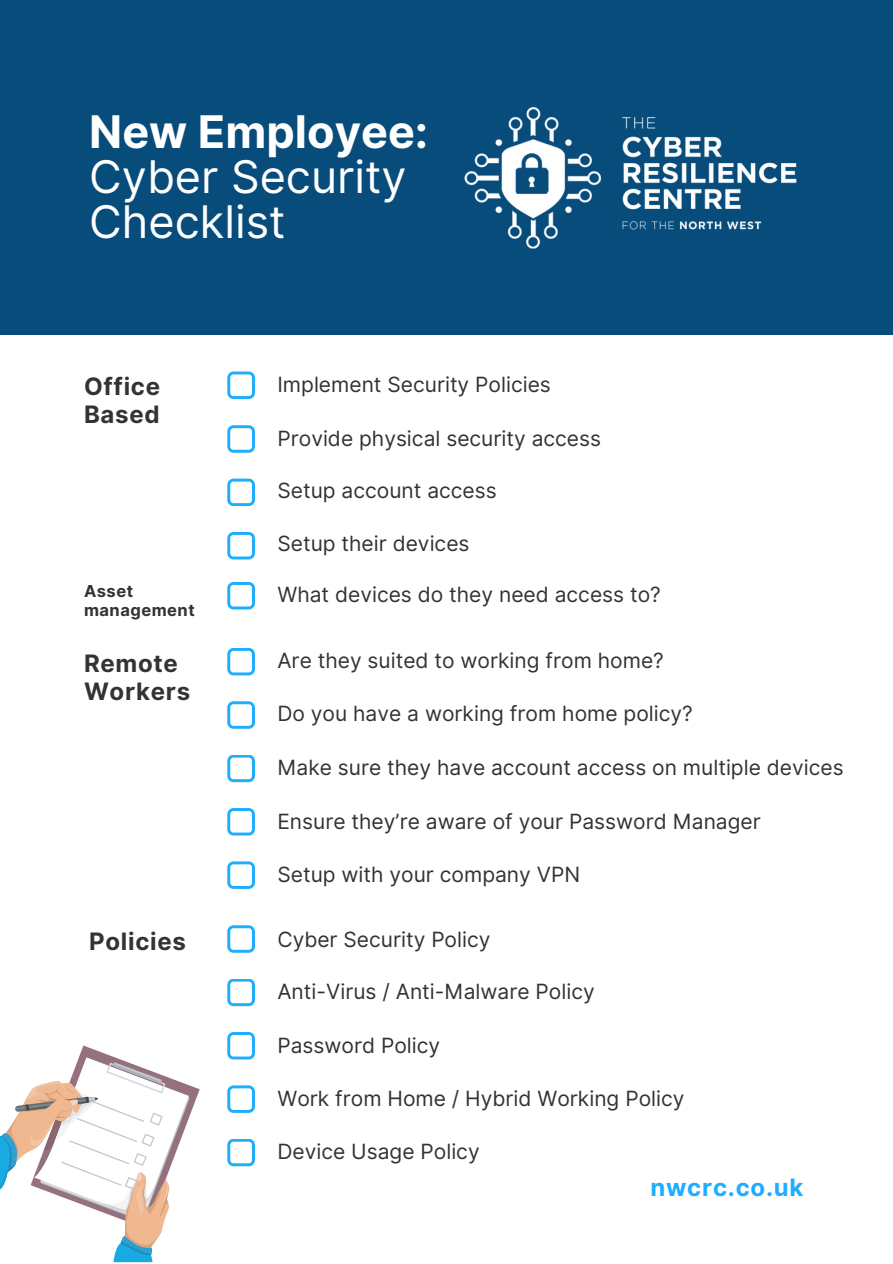
<style>
.page{position:relative;width:893px;height:1264px;background:#fff}
.page>*{position:absolute;margin:0;border:0;box-sizing:border-box;transform-origin:0 0}
.t1{font:45px/45px "Inter";color:#fff}
.t2{font:700 45px "Inter";color:#fff}
.t3{font:700 24px/28px "Inter";letter-spacing:.03em;color:#333}
.t4{font:700 24px "Inter";letter-spacing:.03em;color:#1eadff}
.t5{font:21px "Inter";color:#333}
.t6{font:700 16.5px/19px "Inter";letter-spacing:.03em;color:#333}
</style>
<div class="page">
<div style="left:0;top:0;width:892px;height:335px;background:#074c7b"></div>
<svg style="left:227px;top:371px;width:28px;height:28px"></svg>
<svg style="left:227px;top:425px;width:28px;height:28px"></svg>
<svg style="left:227px;top:478px;width:28px;height:28px"></svg>
<img style="left:464px;top:107px;width:333px;height:142px">
<svg style="left:227px;top:532px;width:28px;height:27px"></svg>
<svg style="left:227px;top:582px;width:28px;height:27px"></svg>
<svg style="left:227px;top:648px;width:28px;height:27px"></svg>
<svg style="left:227px;top:701px;width:28px;height:27px"></svg>
<svg style="left:227px;top:755px;width:28px;height:27px"></svg>
<svg style="left:227px;top:808px;width:28px;height:27px"></svg>
<svg style="left:227px;top:861px;width:28px;height:27px"></svg>
<svg style="left:227px;top:925px;width:28px;height:27px"></svg>
<svg style="left:227px;top:979px;width:28px;height:27px"></svg>
<svg style="left:227px;top:1032px;width:28px;height:27px"></svg>
<svg style="left:227px;top:1085px;width:28px;height:27px"></svg>
<svg style="left:0;top:1045px;width:200px;height:217px"></svg>
<svg style="left:227px;top:1139px;width:28px;height:27px"></svg>
<h1 class="t2" style="left:89px;top:105px;width:340px">New Employee:</h1>
<h1 class="t1" style="left:89px;top:154px;width:319px">Cyber Security<br>Checklist</h1>
<p class="t3" style="left:84px;top:372px;width:77px">Office<br>Based</p>
<p class="t5" style="left:277px;top:372px;width:275px">Implement Security Policies</p>
<p class="t5" style="left:277px;top:425px;width:325px">Provide physical security access</p>
<p class="t6" style="left:84px;top:581px;width:112px">Asset management</p>
<p class="t3" style="left:84px;top:649px;width:108px">Remote<br>Workers</p>
<p class="t3" style="left:89px;top:927px;width:98px">Policies</p>
<p class="t5" style="left:277px;top:478px;width:221px">Setup account access</p>
<p class="t5" style="left:277px;top:531px;width:193px">Setup their devices</p>
<p class="t5" style="left:277px;top:582px;width:385px">What devices do they need access to?</p>
<p class="t5" style="left:277px;top:648px;width:388px">Are they suited to working from home?</p>
<p class="t5" style="left:277px;top:700px;width:417px">Do you have a working from home policy?</p>
<p class="t5" style="left:277px;top:754px;width:567px">Make sure they have account access on multiple devices</p>
<p class="t5" style="left:277px;top:808px;width:485px">Ensure they’re aware of your Password Manager</p>
<p class="t5" style="left:277px;top:861px;width:304px">Setup with your company VPN</p>
<p class="t5" style="left:277px;top:926px;width:214px">Cyber Security Policy</p>
<p class="t5" style="left:277px;top:978px;width:319px">Anti-Virus / Anti-Malware Policy</p>
<p class="t5" style="left:277px;top:1032px;width:164px">Password Policy</p>
<p class="t5" style="left:277px;top:1085px;width:408px">Work from Home / Hybrid Working Policy</p>
<p class="t5" style="left:277px;top:1139px;width:204px">Device Usage Policy</p>
<p class="t4" style="left:650px;top:1172px;width:154px">nwcrc.co.uk</p>
</div>
